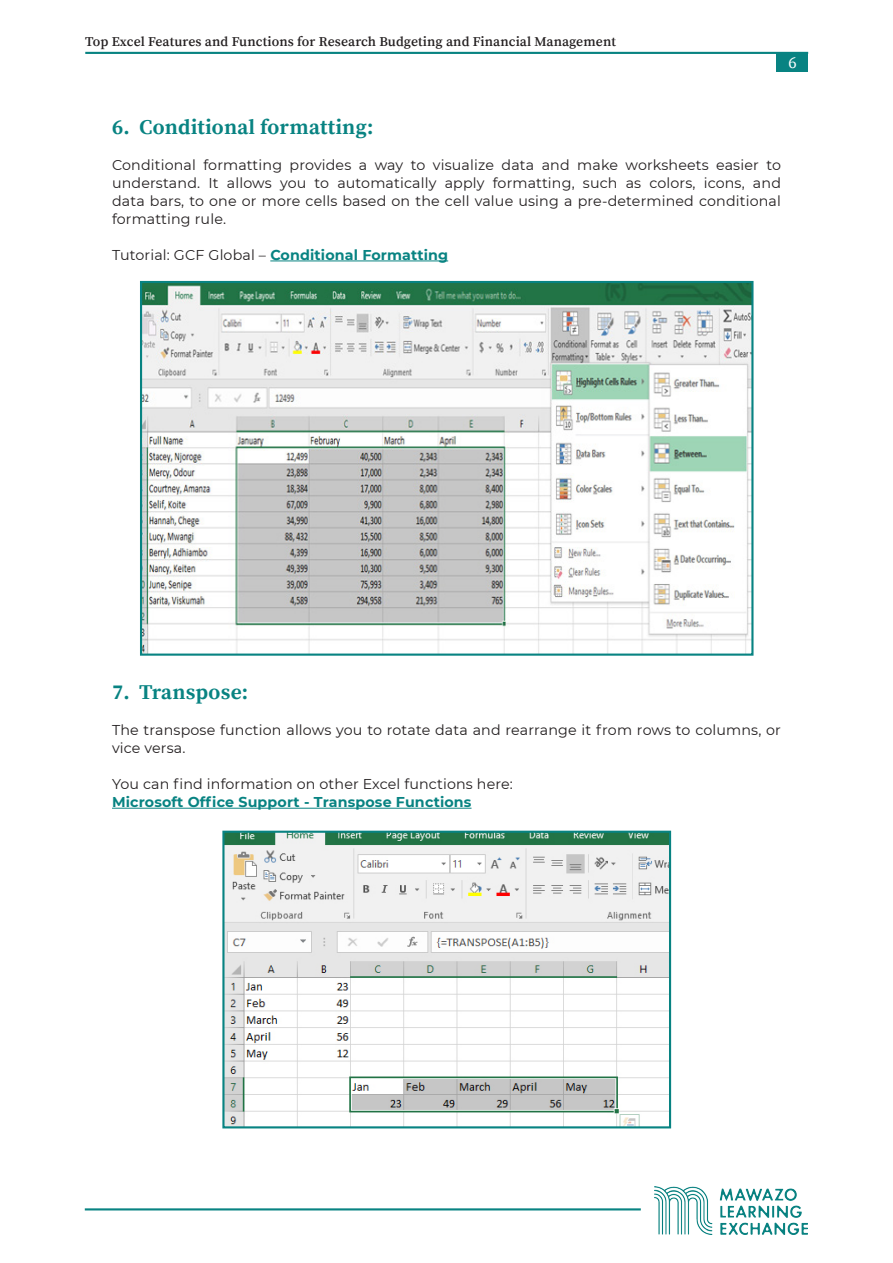
<style>
.page{position:relative;width:893px;height:1263px;background:#fff}
.page>*{position:absolute;margin:0;border:0;box-sizing:border-box;transform-origin:0 0}
.t1{font:700 21px "Source Serif Pro";letter-spacing:.01em;color:#088382}
.t2{font:16.5px "Source Serif Pro";color:#fff}
.t3{font:14.25px/18px "Montserrat";letter-spacing:.01em;color:#231f20;text-align:justify}
.t4{font:700 14.25px "Montserrat";letter-spacing:.01em;color:#088382}
.t5{font:600 13.5px "Source Serif Pro";letter-spacing:.01em;color:#231f20}
.s1{font-weight:400;color:#231f20}
</style>
<div class="page">
<hr style="left:85px;top:52px;width:723px;height:2px;background:#088382">
<div style="left:777px;top:53px;width:31px;height:19px;background:#088382"></div>
<img style="left:655px;top:1187px;width:153px;height:47px">
<hr style="left:85px;top:1208px;width:556px;height:2px;background:#088382">
<hr style="left:270px;top:261px;width:178px;height:1px;background:#088382">
<hr style="left:112px;top:808px;width:359px;height:1px;background:#088382">
<img style="left:143px;top:284px;width:607px;height:369px">
<div style="left:140px;top:281px;width:613px;height:375px;border:2px solid #088382"></div>
<img style="left:225px;top:834px;width:443px;height:291px">
<div style="left:222px;top:831px;width:449px;height:297px;border:2px solid #088382"></div>
<p class="t5" style="left:85px;top:34px;width:532px">Top Excel Features and Functions for Research Budgeting and Financial Management</p>
<p class="t2" style="left:788px;top:53px;width:10px">6</p>
<p class="t1" style="left:112px;top:115px;width:263px">6. Conditional formatting:</p>
<p class="t3" style="left:112px;top:155px;width:670px">Conditional formatting provides a way to visualize data and make worksheets easier to understand. It allows you to automatically apply formatting, such as colors, icons, and data bars, to one or more cells based on the cell value using a pre-determined conditional formatting rule.</p>
<p class="t4" style="left:112px;top:244px;width:338px"><span class="s1">Tutorial: GCF Global –</span> Conditional Formatting</p>
<p class="t1" style="left:112px;top:680px;width:138px">7. Transpose:</p>
<p class="t3" style="left:112px;top:720px;width:670px">The transpose function allows you to rotate data and rearrange it from rows to columns, or vice versa.</p>
<p class="t3" style="left:112px;top:774px;width:402px">You can find information on other Excel functions here:</p>
<p class="t4" style="left:112px;top:792px;width:361px">Microsoft Office Support - Transpose Functions</p>
</div>
